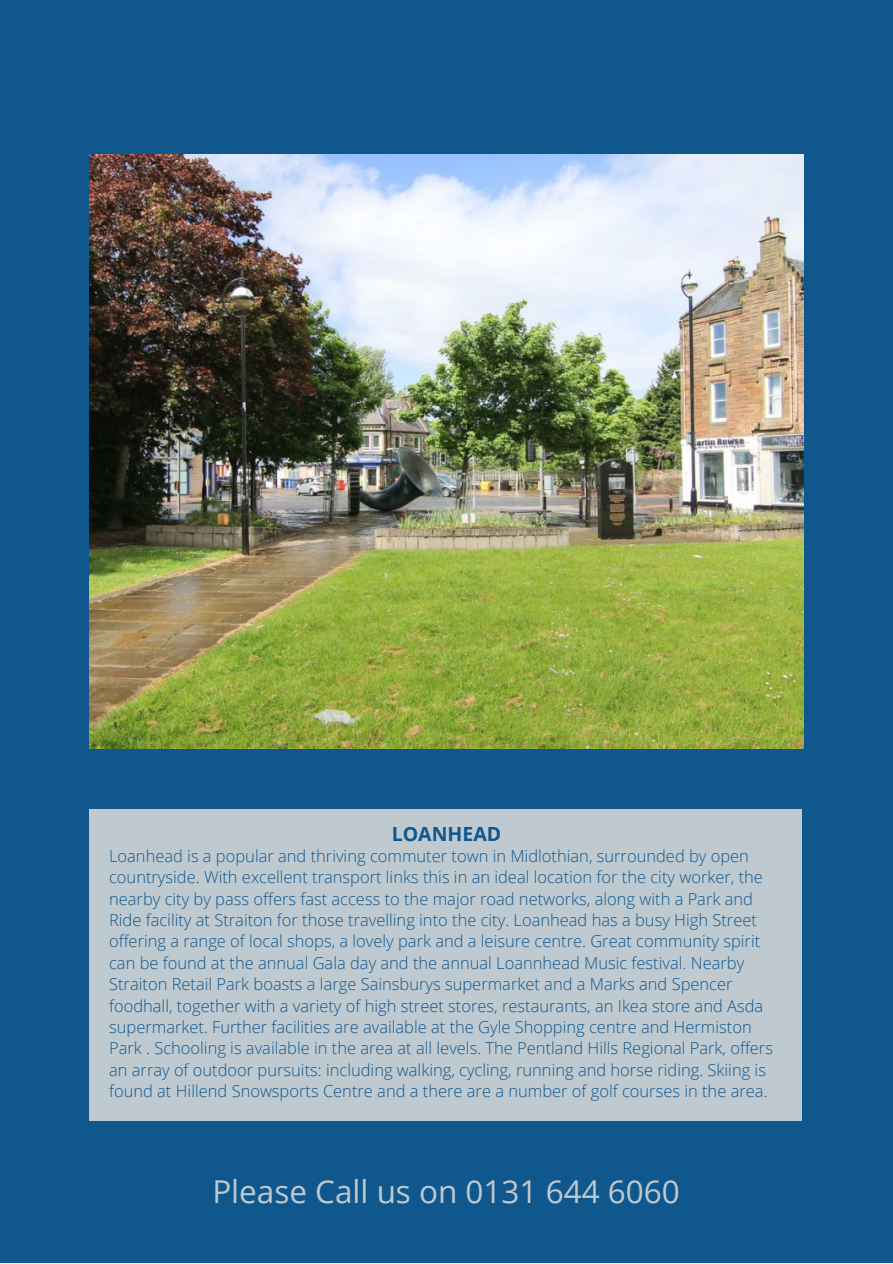
<style>
.page{position:relative;width:893px;height:1264px;background:#fff}
.page>*{position:absolute;margin:0;border:0;box-sizing:border-box;transform-origin:0 0}
.t1{font:31.5px "Open Sans";color:#bfc9d0}
.t2{font:700 19.5px "Open Sans";color:#10578d}
.t3{font:300 16.5px/21.3px "Open Sans";color:#10578d}
</style>
<div class="page">
<div style="left:0;top:0;width:892px;height:1262px;background:#10578d"></div>
<div style="left:89px;top:809px;width:713px;height:311px;background:#bfc9d0"></div>
<img style="left:89px;top:155px;width:714px;height:593px">
<p class="t2" style="left:391px;top:819px;width:111px">LOANHEAD</p>
<p class="t3" style="left:109px;top:844px;width:665px">Loanhead is a popular and thriving commuter town in Midlothian, surrounded by open countryside. With excellent transport links this in an ideal location for the city worker, the nearby city by pass offers fast access to the major road networks, along with a Park and Ride facility at Straiton for those travelling into the city. Loanhead has a busy High Street offering a range of local shops, a lovely park and a leisure centre. Great community spirit can be found at the annual Gala day and the annual Loannhead Music festival. Nearby Straiton Retail Park boasts a large Sainsburys supermarket and a Marks and Spencer foodhall, together with a variety of high street stores, restaurants, an Ikea store and Asda supermarket. Further facilities are available at the Gyle Shopping centre and Hermiston Park . Schooling is available in the area at all levels. The Pentland Hills Regional Park, offers an array of outdoor pursuits: including walking, cycling, running and horse riding. Skiing is found at Hillend Snowsports Centre and a there are a number of golf courses in the area.</p>
<h1 class="t1" style="left:212px;top:1168px;width:469px">Please Call us on 0131 644 6060</h1>
</div>
